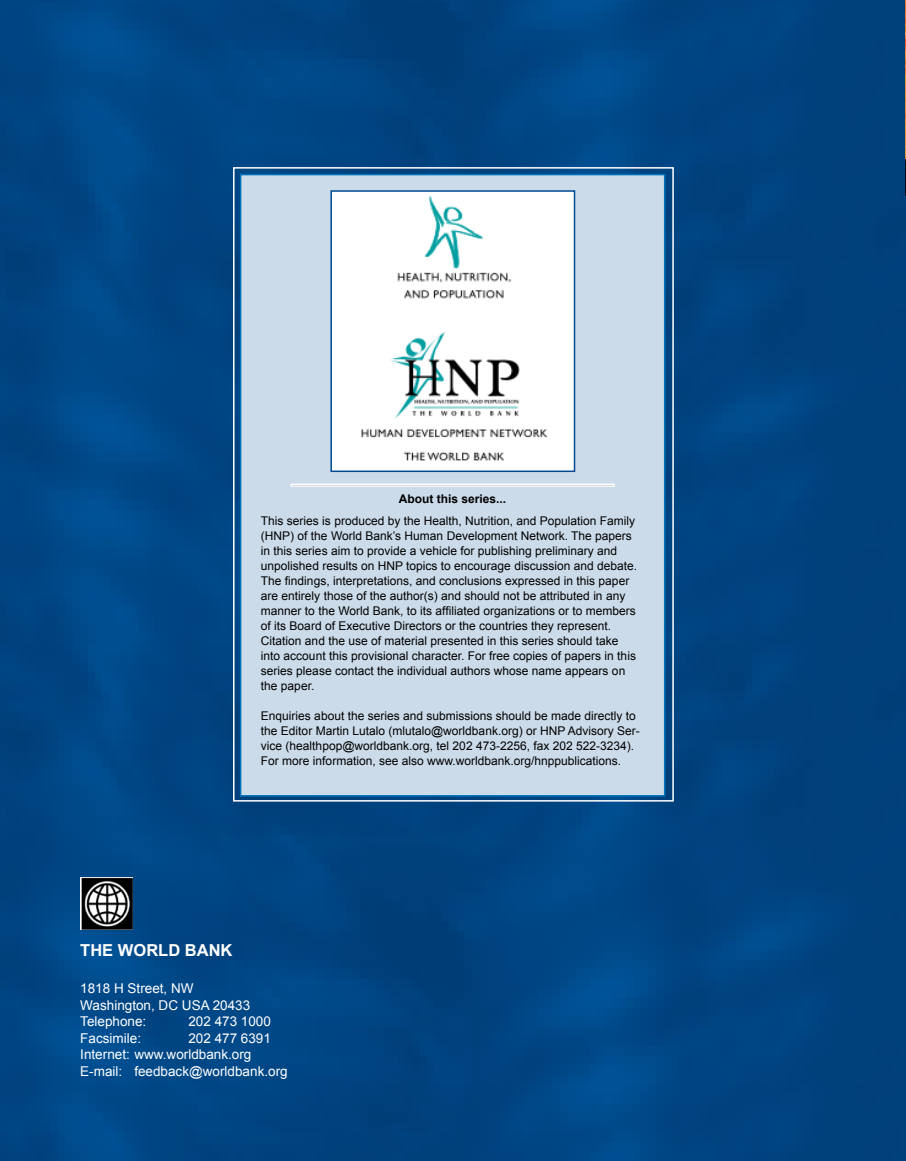
<style>
.page{position:relative;width:906px;height:1161px;background:#fff}
.page>*{position:absolute;margin:0;border:0;box-sizing:border-box;transform-origin:0 0}
.t1{font:700 16.5px "Arial";color:#fff}
.t2{font:13.5px/16.5px "Arial";color:#fff}
.t3{font:12px/15px "Arial";color:#000}
.t4{font:700 12px "Arial";color:#000}
</style>
<div class="page">
<img style="left:0;top:0;width:905px;height:1161px">
<div style="left:240px;top:174px;width:425px;height:623px;background:#ccdbe9;border:2px solid #0073bb"></div>
<hr style="left:905px;top:154px;width:1px;height:41px;background:#000">
<svg style="left:904px;top:159px;width:1px;height:37px"></svg>
<div style="left:290px;top:484px;width:324px;height:3px;border:2px solid #fff"></div>
<div style="left:330px;top:190px;width:245px;height:282px;background:#fff;border:2px solid #004990"></div>
<img style="left:361px;top:197px;width:187px;height:264px">
<div style="left:233px;top:167px;width:440px;height:635px;border:2px solid #fff"></div>
<img style="left:81px;top:877px;width:52px;height:53px">
<img style="left:904px;top:0;width:1px;height:159px">
<p class="t4" style="left:399px;top:491px;width:109px">About this series...</p>
<p class="t3" style="left:261px;top:514px;width:377px">This series is produced by the Health, Nutrition, and Population Family (HNP) of the World Bank’s Human Development Network. The papers in this series aim to provide a vehicle for publishing preliminary and unpolished results on HNP topics to encourage discussion and debate.<br>The findings, interpretations, and conclusions expressed in this paper are entirely those of the author(s) and should not be attributed in any manner to the World Bank, to its affiliated organizations or to members of its Board of Executive Directors or the countries they represent.<br>Citation and the use of material presented in this series should take into account this provisional character. For free copies of papers in this series please contact the individual authors whose name appears on the paper.</p>
<p class="t3" style="left:261px;top:709px;width:380px">Enquiries about the series and submissions should be made directly to the Editor Martin Lutalo (mlutalo@worldbank.org) or HNP Advisory Ser&shy;vice (healthpop@worldbank.org, tel 202 473-2256, fax 202 522-3234).<br>For more information, see also www.worldbank.org/hnppublications.</p>
<h1 class="t1" style="left:80px;top:939px;width:154px">The world bank</h1>
<p class="t2" style="left:80px;top:980px;width:171px">1818 H Street, NW<br>Washington, DC USA 20433<br>Telephone:</p>
<p class="t2" style="left:188px;top:1013px;width:84px">202 473 1000</p>
<p class="t2" style="left:80px;top:1030px;width:209px;text-indent:108px">202 477 6391<br>Internet: www.worldbank.org<br>E-mail: feedback@worldbank.org</p>
<p class="t2" style="left:80px;top:1030px;width:62px">Facsimile:</p>
</div>
